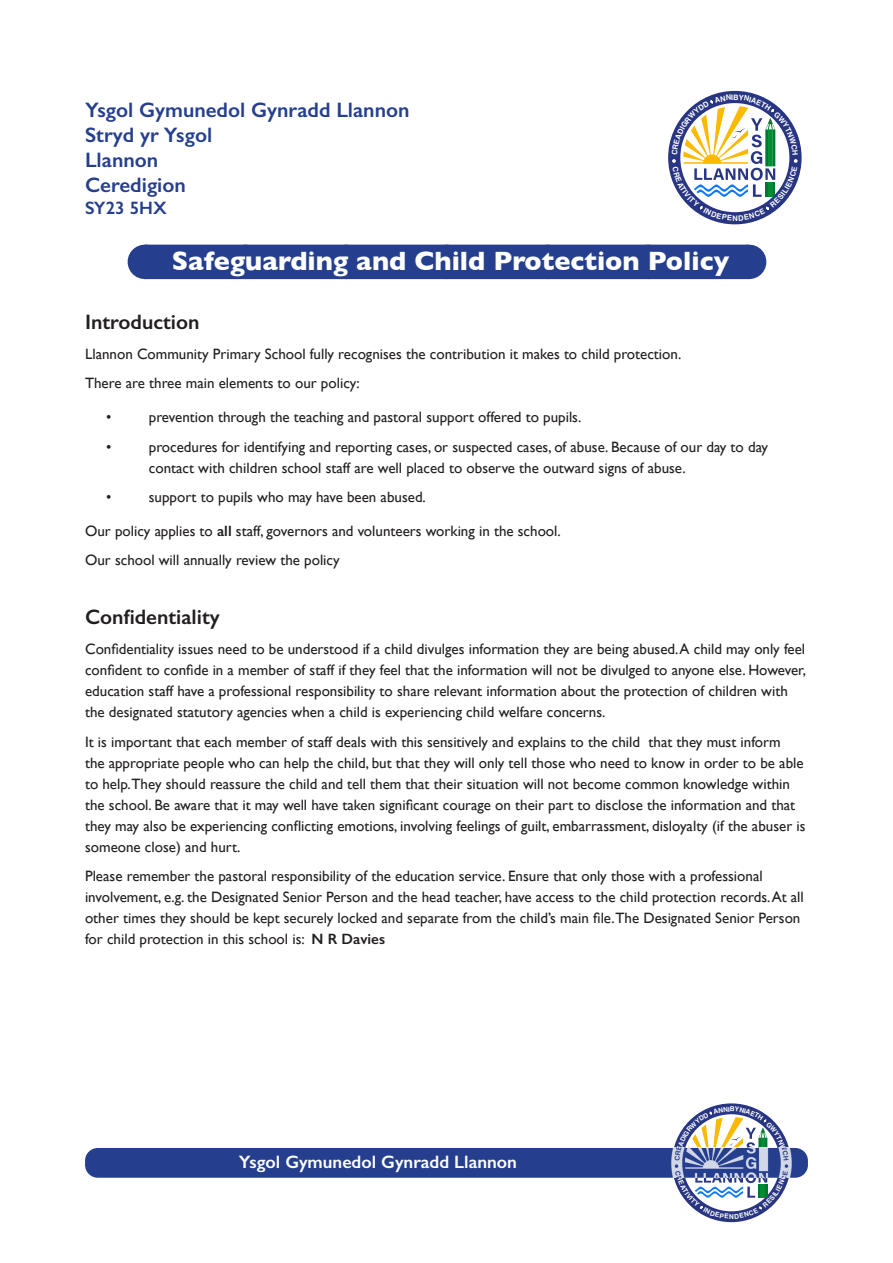
<style>
.page{position:relative;width:893px;height:1263px;background:#fff}
.page>*{position:absolute;margin:0;border:0;box-sizing:border-box;transform-origin:0 0}
.main_heading{font:700 27px "Gill Sans";color:#fff}
.t1{font:600 21px "Gill Sans";color:#253f8e}
.sub_heading{font:600 21px "Gill Sans";color:#231f20}
.t2{font:600 18px "Gill Sans";color:#fff}
.t3{font:600 18px "Gill Sans";color:#253f8e}
.body{font:15px/21px "Gill Sans";color:#231f20}
.bullets{font:15px/21px "Gill Sans";color:#231f20}
.s1{font-weight:600}
</style>
<div class="page">
<div style="left:145px;top:245px;width:603px;height:34px;background:#253f8e"></div>
<hr style="left:748px;top:245px;width:1px;height:34px;background:#253f8e">
<div style="left:85px;top:1148px;width:723px;height:30px;background:#253f8e;border-radius:13px"></div>
<svg style="left:668px;top:91px;width:134px;height:133px"></svg>
<svg style="left:672px;top:1103px;width:119px;height:119px"></svg>
<p class="t1" style="left:85px;top:97px;width:326px">Ysgol Gymunedol Gynradd Llannon</p>
<p class="t1" style="left:85px;top:122px;width:129px">Stryd yr Ysgol</p>
<p class="t1" style="left:85px;top:147px;width:75px">Llannon</p>
<p class="t1" style="left:85px;top:172px;width:102px">Ceredigion</p>
<p class="t3" style="left:85px;top:197px;width:83px">SY23 5HX</p>
<p class="main_heading" style="left:172px;top:240px;width:559px">Safeguarding and Child Protection Policy</p>
<p class="sub_heading" style="left:85px;top:310px;width:116px">Introduction</p>
<p class="body" style="left:85px;top:343px;width:598px">Llannon Community Primary School fully recognises the contribution it makes to child protection.</p>
<p class="body" style="left:85px;top:373px;width:276px">There are three main elements to our policy:</p>
<p class="bullets" style="left:106px;top:406px;width:7px">•</p>
<p class="bullets" style="left:149px;top:406px;width:434px">prevention through the teaching and pastoral support offered to pupils.</p>
<p class="bullets" style="left:106px;top:436px;width:7px">•</p>
<p class="bullets" style="left:149px;top:436px;width:621px">procedures for identifying and reporting cases, or suspected cases, of abuse. Because of our day to day contact with children school staff are well placed to observe the outward signs of abuse.</p>
<p class="bullets" style="left:106px;top:486px;width:7px">•</p>
<p class="bullets" style="left:149px;top:486px;width:279px">support to pupils who may have been abused.</p>
<p class="body" style="left:85px;top:520px;width:477px">Our policy applies to <span class="s1">all</span> staff, governors and volunteers working in the school.</p>
<p class="body" style="left:85px;top:550px;width:256px">Our school will annually review the policy</p>
<p class="sub_heading" style="left:85px;top:605px;width:136px">Confidentiality</p>
<p class="body" style="left:85px;top:638px;width:722px">Confidentiality issues need to be understood if a child divulges information they are being abused. A child may only feel confident to confide in a member of staff if they feel that the information will not be divulged to anyone else. However, education staff have a professional responsibility to share relevant information about the protection of children with the designated statutory agencies when a child is experiencing child welfare concerns.</p>
<p class="body" style="left:85px;top:731px;width:722px">It is important that each member of staff deals with this sensitively and explains to the child that they must inform<br>the appropriate people who can help the child, but that they will only tell those who need to know in order to be able to help.They should reassure the child and tell them that their situation will not become common knowledge within the school. Be aware that it may well have taken significant courage on their part to disclose the information and that they may also be experiencing conflicting emotions, involving feelings of guilt, embarrassment, disloyalty (if the abuser is someone close) and hurt.</p>
<p class="body" style="left:85px;top:865px;width:720px">Please remember the pastoral responsibility of the education service. Ensure that only those with a professional involvement, e.g. the Designated Senior Person and the head teacher, have access to the child protection records. At all other times they should be kept securely locked and separate from the child’s main file.The Designated Senior Person for child protection in this school is: <span class="s1">N R Davies</span></p>
<p class="t2" style="left:239px;top:1151px;width:280px">Ysgol Gymunedol Gynradd Llannon</p>
</div>
